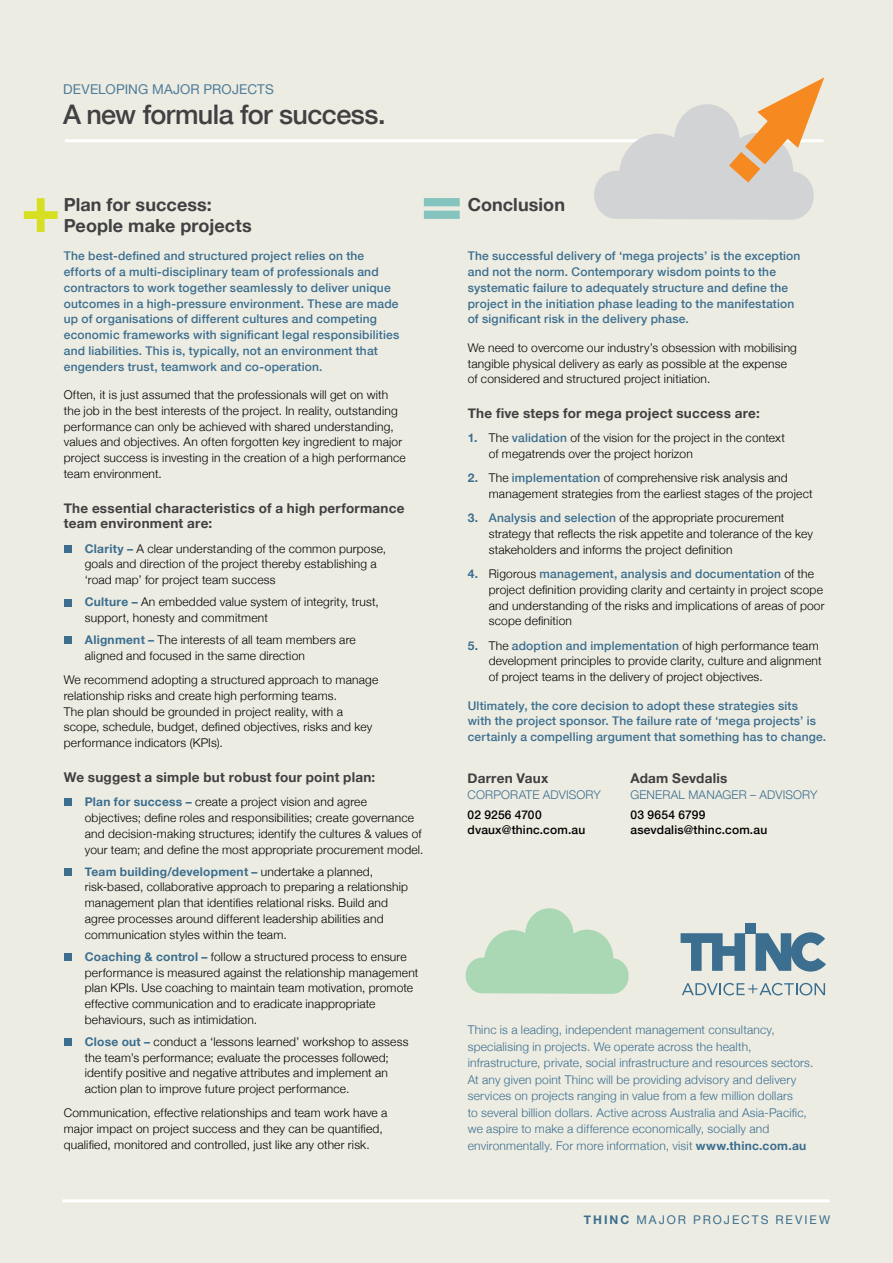
<style>
.page{position:relative;width:893px;height:1263px;background:#edece2}
.page>*{position:absolute;margin:0;border:0;box-sizing:border-box;transform-origin:0 0}
.t1{font:500 27px "Helvetica Neue";letter-spacing:-.02em;color:#414042}
.t2{font:700 18px/21px "Helvetica Neue";letter-spacing:.005em;color:#414042}
.t3{font:700 13.5px/15.8px "Helvetica Neue";letter-spacing:.02em;color:#414042}
.t4{font:13.5px "Helvetica Neue";letter-spacing:.01em;color:#4e7c9a}
.t5{font:300 12px/15.8px "Helvetica Neue";letter-spacing:.015em;color:#000}
.t6{font:500 12px/15.8px "Helvetica Neue";letter-spacing:.015em;color:#3b6e8f}
.t7{font:300 12px/16.5px "Helvetica Neue";letter-spacing:.015em;color:#3b6e8f}
.t8{font:500 12px/15.8px "Helvetica Neue";letter-spacing:.015em;color:#000}
.t9{font:12px "Helvetica Neue";color:#3b6e8f}
.t10{font:700 12px "Helvetica Neue";letter-spacing:.17em;color:#3b6e8f}
.s1{font-weight:700;color:#3b6e8f}
.s2{font-weight:500;color:#3b6e8f}
.s3{font-weight:700}
.s4{font-weight:400}
</style>
<div class="page">
<div style="left:64px;top:545px;width:7px;height:8px;background:#3b6e8f"></div>
<div style="left:64px;top:599px;width:7px;height:7px;background:#3b6e8f"></div>
<div style="left:64px;top:636px;width:7px;height:8px;background:#3b6e8f"></div>
<div style="left:64px;top:798px;width:7px;height:8px;background:#3b6e8f"></div>
<div style="left:64px;top:868px;width:7px;height:8px;background:#3b6e8f"></div>
<div style="left:64px;top:953px;width:7px;height:8px;background:#3b6e8f"></div>
<div style="left:64px;top:1038px;width:7px;height:8px;background:#3b6e8f"></div>
<svg style="left:424px;top:198px;width:36px;height:21px"></svg>
<svg style="left:682px;top:983px;width:143px;height:12px"></svg>
<svg style="left:681px;top:933px;width:64px;height:38px"></svg>
<svg style="left:755px;top:932px;width:71px;height:40px"></svg>
<div style="left:745px;top:923px;width:10px;height:10px;background:#3b6e8f"></div>
<hr style="left:62px;top:1199px;width:768px;height:3px;background:#fff">
<hr style="left:65px;top:139px;width:758px;height:3px;background:#fff">
<svg style="left:24px;top:198px;width:34px;height:34px"></svg>
<svg style="left:466px;top:908px;width:163px;height:86px"></svg>
<svg style="left:594px;top:77px;width:230px;height:143px"></svg>
<p class="t4" style="left:63px;top:77px;width:212px">DEVELOPING MAJOR PROJECTS</p>
<h1 class="t1" style="left:63px;top:92px;width:324px">A new formula for success.</h1>
<h2 class="t2" style="left:64px;top:193px;width:189px">Plan for success:<br>People make projects</h2>
<p class="t6" style="left:64px;top:248px;width:337px">The best-defined and structured project relies on the efforts of a multi-disciplinary team of professionals and contractors to work together seamlessly to deliver unique outcomes in a high-pressure environment. These are made up of organisations of different cultures and competing economic frameworks with significant legal responsibilities and liabilities. This is, typically, not an environment that engenders trust, teamwork and co-operation.</p>
<p class="t5" style="left:64px;top:386px;width:343px">Often, it is just assumed that the professionals will get on with the job in the best interests of the project. In reality, outstanding performance can only be achieved with shared understanding, values and objectives. An often forgotten key ingredient to major project success is investing in the creation of a high performance team environment.</p>
<p class="t3" style="left:64px;top:499px;width:342px">The essential characteristics of a high performance team environment are:</p>
<p class="t5" style="left:85px;top:540px;width:303px"><span class="s1">Clarity –</span> A clear understanding of the common purpose, goals and direction of the project thereby establishing a ‘road map’ for project team success</p>
<p class="t5" style="left:85px;top:593px;width:296px"><span class="s1">Culture –</span> An embedded value system of integrity, trust, support, honesty and commitment</p>
<p class="t5" style="left:85px;top:631px;width:273px"><span class="s1">Alignment –</span> The interests of all team members are aligned and focused in the same direction</p>
<p class="t5" style="left:64px;top:671px;width:316px">We recommend adopting a structured approach to manage relationship risks and create high performing teams.<br>The plan should be grounded in project reality, with a scope, schedule, budget, defined objectives, risks and key performance indicators (KPIs).</p>
<p class="t3" style="left:64px;top:769px;width:313px">We suggest a simple but robust four point plan:</p>
<p class="t5" style="left:85px;top:793px;width:340px"><span class="s1">Plan for success –</span> create a project vision and agree objectives; define roles and responsibilities; create governance and decision-making structures; identify the cultures &amp; values of your team; and define the most appropriate procurement model.</p>
<p class="t5" style="left:85px;top:863px;width:325px"><span class="s1">Team building/development –</span> undertake a planned, risk-based, collaborative approach to preparing a relationship management plan that identifies relational risks. Build and agree processes around different leadership abilities and communication styles within the team.</p>
<p class="t5" style="left:85px;top:948px;width:335px"><span class="s1">Coaching &amp; control –</span> follow a structured process to ensure performance is measured against the relationship management plan KPIs. Use coaching to maintain team motivation, promote effective communication and to eradicate inappropriate behaviours, such as intimidation.</p>
<p class="t5" style="left:85px;top:1033px;width:325px"><span class="s1">Close out –</span> conduct a ‘lessons learned’ workshop to assess the team’s performance; evaluate the processes followed; identify positive and negative attributes and implement an action plan to improve future project performance.</p>
<p class="t5" style="left:64px;top:1104px;width:325px">Communication, effective relationships and team work have a major impact on project success and they can be quantified, qualified, monitored and controlled, just like any other risk.</p>
<h2 class="t2" style="left:468px;top:193px;width:99px">Conclusion</h2>
<p class="t6" style="left:468px;top:248px;width:334px">The successful delivery of ‘mega projects’ is the exception and not the norm. Contemporary wisdom points to the systematic failure to adequately structure and define the project in the initiation phase leading to the manifestation of significant risk in the delivery phase.</p>
<p class="t5" style="left:468px;top:339px;width:331px">We need to overcome our industry’s obsession with mobilising tangible physical delivery as early as possible at the expense of considered and structured project initiation.</p>
<p class="t3" style="left:468px;top:405px;width:294px">The five steps for mega project success are:</p>
<p class="t5" style="left:489px;top:430px;width:298px;text-indent:-21px"><span class="s1">1.</span> The <span class="s2">validation</span> of the vision for the project in the context of megatrends over the project horizon</p>
<p class="t5" style="left:489px;top:470px;width:325px;text-indent:-21px"><span class="s1">2.</span> The <span class="s2">implementation</span> of comprehensive risk analysis and management strategies from the earliest stages of the project</p>
<p class="t5" style="left:489px;top:510px;width:326px;text-indent:-21px"><span class="s1">3.</span> <span class="s2">Analysis and selection</span> of the appropriate procurement strategy that reflects the risk appetite and tolerance of the key stakeholders and informs the project definition</p>
<p class="t5" style="left:489px;top:565px;width:337px;text-indent:-21px"><span class="s1">4.</span> Rigorous <span class="s2">management, analysis and documentation</span> of the project definition providing clarity and certainty in project scope and understanding of the risks and implications of areas of poor scope definition</p>
<p class="t5" style="left:489px;top:637px;width:334px;text-indent:-21px"><span class="s1">5.</span> The <span class="s2">adoption and implementation</span> of high performance team development principles to provide clarity, culture and alignment of project teams in the delivery of project objectives.</p>
<p class="t6" style="left:468px;top:697px;width:360px">Ultimately, the core decision to adopt these strategies sits<br>with the project sponsor. The failure rate of ‘mega projects’ is certainly a compelling argument that something has to change.</p>
<p class="t3" style="left:468px;top:769px;width:82px">Darren Vaux</p>
<p class="t7" style="left:468px;top:785px;width:17px">Corporate</p>
<p class="t7" style="left:543px;top:785px;width:31px">Advisor</p>
<p class="t7" style="left:594px;top:785px;width:9px">y</p>
<p class="t8" style="left:468px;top:806px;width:119px">02 9256 4700 dvaux@thinc.com.au</p>
<p class="t3" style="left:630px;top:769px;width:98px">Adam Sevdalis</p>
<p class="t7" style="left:630px;top:785px;width:32px">General</p>
<p class="t7" style="left:688px;top:785px;width:35px">Manager</p>
<p class="t7" style="left:750px;top:785px;width:41px">– Advisor</p>
<p class="t7" style="left:810px;top:785px;width:9px">y</p>
<p class="t8" style="left:630px;top:806px;width:138px">03 9654 6799 asevdalis@thinc.com.au</p>
<p class="t7" style="left:468px;top:1021px;width:347px">Thinc is a leading, independent management consultancy, specialising in projects. We operate across the health, infrastructure, private, social infrastructure and resources sectors.<br>At any given point Thinc will be providing advisory and delivery services on projects ranging in value from a few million dollars<br>to several billion dollars. Active across Australia and Asia-Pacific, we aspire to make a difference economically, socially and environmentally. For more information, visit <span class="s3">www.thinc.com.au</span></p>
<p class="t10" style="left:584px;top:1209px;width:76px">THINC <span class="s4">MAJOR</span></p>
<p class="t9" style="left:693px;top:1209px;width:11px">PROJECTS</p>
<p class="t9" style="left:775px;top:1209px;width:10px">REVIE</p>
<p class="t9" style="left:819px;top:1209px;width:13px">W</p>
</div>
